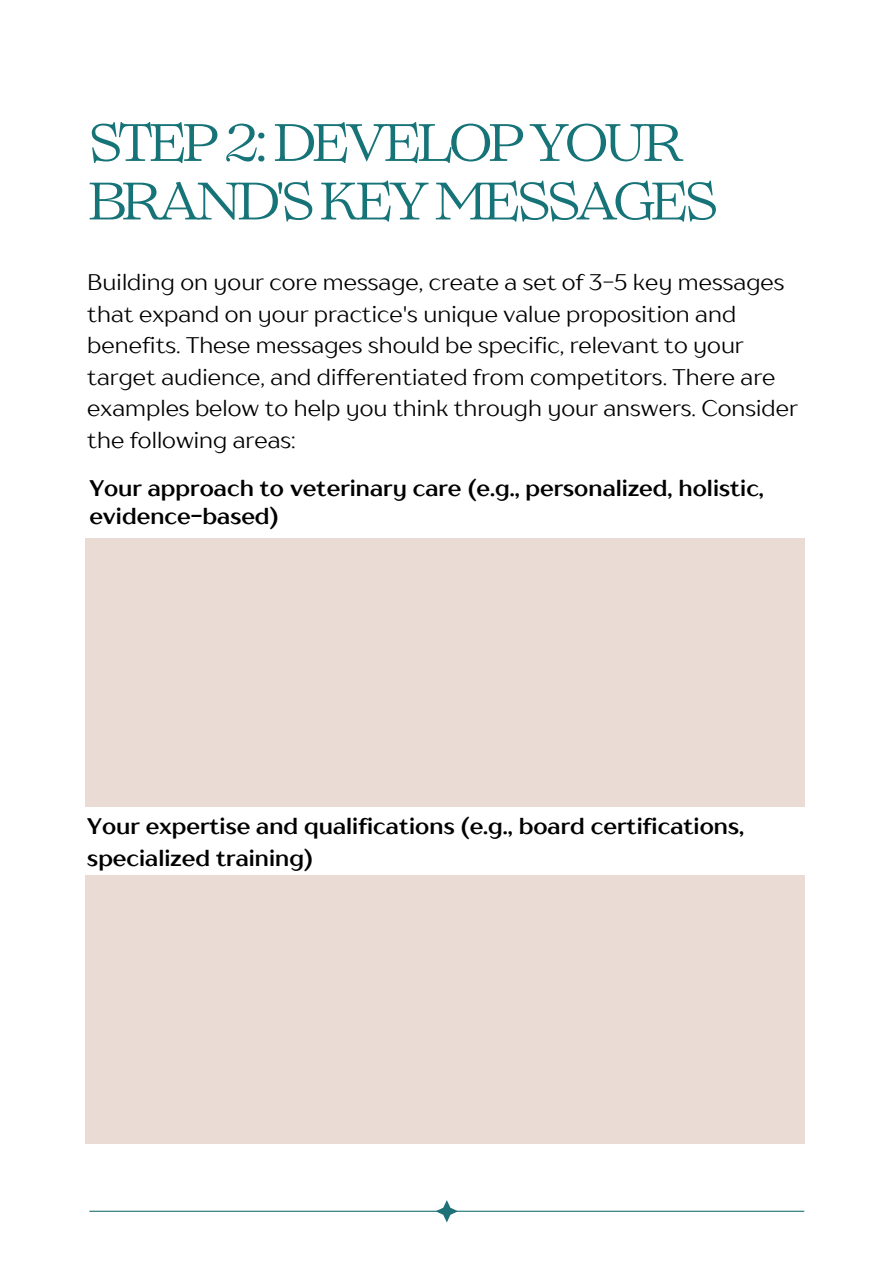
<style>
.page{position:relative;width:894px;height:1264px;background:#fff}
.page>*{position:absolute;margin:0;border:0;box-sizing:border-box;transform-origin:0 0}
.t1{font:52.5px/58.5px "Lovelace Text";letter-spacing:-.1em;color:#167377}
.t2{font:22.5px/31.5px "TT Drugs";color:#000}
.t3{font:700 22.5px/28.2px "TT Drugs";color:#000}
</style>
<div class="page">
<div style="left:85px;top:538px;width:719px;height:268px;background:#eadcd4"></div>
<div style="left:85px;top:875px;width:719px;height:268px;background:#eadcd4"></div>
<hr style="left:89px;top:1210px;width:715px;height:1px;background:#1e7277">
<svg style="left:435px;top:1200px;width:23px;height:22px"></svg>
<h1 class="t1" style="left:87px;top:119px;width:632px">STEP 2: DEVELOP YOUR<br>BRAND'S KEY MESSAGES</h1>
<p class="t2" style="left:87px;top:266px;width:711px">Building on your core message, create a set of 3-5 key messages that expand on your practice's unique value proposition and benefits. These messages should be specific, relevant to your target audience, and differentiated from competitors. There are examples below to help you think through your answers. Consider the following areas:</p>
<p class="t3" style="left:89px;top:473px;width:675px">Your approach to veterinary care (e.g., personalized, holistic, evidence-based)</p>
<h2 class="t3" style="left:87px;top:810px;width:658px;line-height:31.5px">Your expertise and qualifications (e.g., board certifications, specialized training)</h2>
</div>
